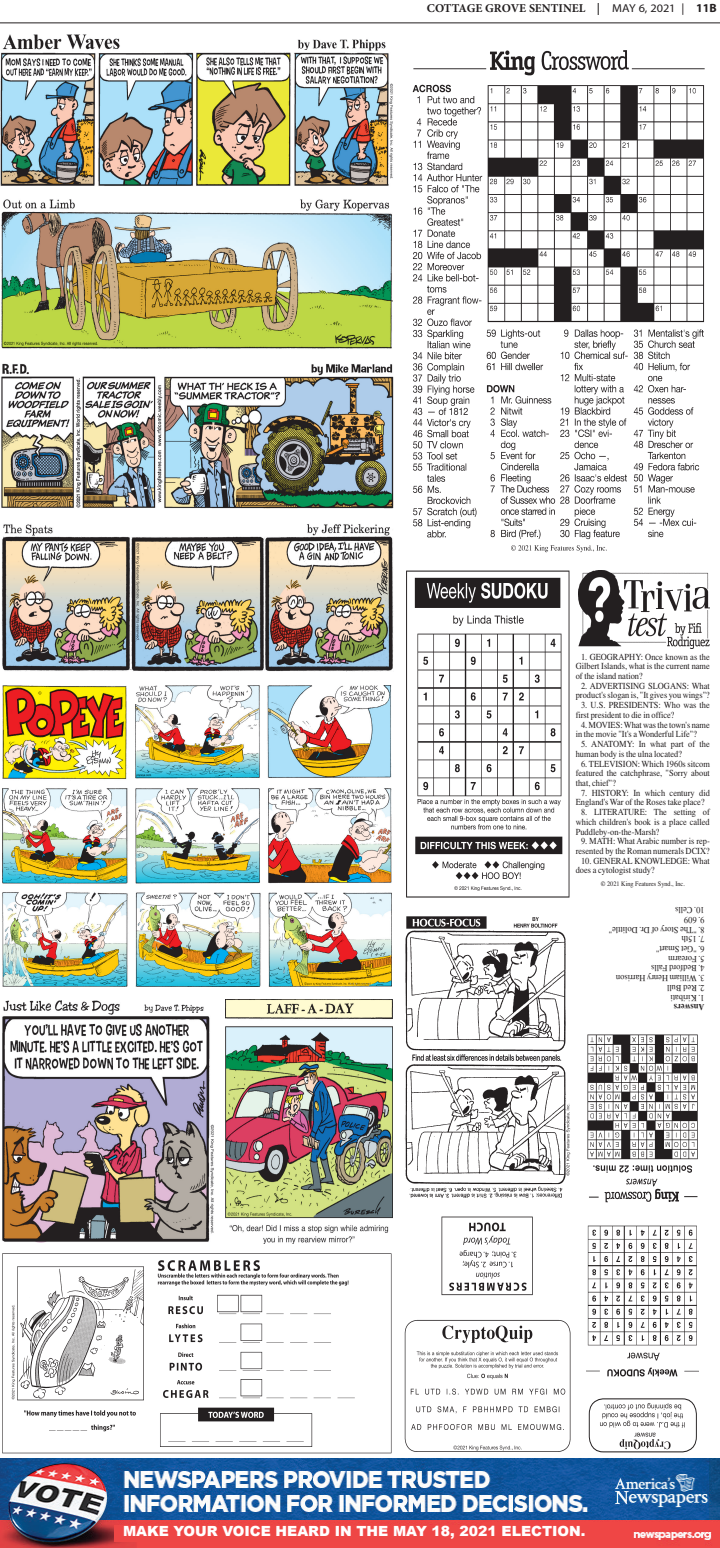
<style>
.page{position:relative;width:720px;height:1548px;background:#fff}
.page>*{position:absolute;margin:0;border:0;box-sizing:border-box;transform-origin:0 0}
.t1{font:900 14px "Arial";color:#fff}
.t2{font:700 12px "Minion Pro";color:#231f20}
.t3{font:9.2px/9.7px "Times";color:#231f20;scale:.91 1}
.t4{font:700 9.2px "Times";color:#231f20;scale:.91 1}
.t5{font:6.8px "Times";color:#231f20;scale:.91 1}
.s1{font-family:"Myriad Pro";font-weight:400;font-size:11.5px}
.s2{font-family:"Myriad Pro"}
</style>
<div class="page">
<hr style="left:0;top:22px;width:720px;height:1px;background:#231f20">
<img style="left:0;top:1458px;width:720px;height:90px">
<div style="left:114px;top:1526px;width:474px;height:16px;background:#ee4645"></div>
<img style="left:1px;top:34px;width:392px;height:152px">
<img style="left:1px;top:199px;width:391px;height:150px">
<img style="left:1px;top:363px;width:392px;height:146px">
<img style="left:1px;top:524px;width:392px;height:147px">
<img style="left:2px;top:685px;width:389px;height:301px">
<img style="left:2px;top:1000px;width:212px;height:243px">
<img style="left:226px;top:999px;width:166px;height:245px">
<img style="left:412px;top:51px;width:293px;height:502px">
<img style="left:406px;top:570px;width:164px;height:328px">
<img style="left:404px;top:916px;width:167px;height:282px">
<img style="left:587px;top:1225px;width:112px;height:152px">
<img style="left:404px;top:1319px;width:167px;height:133px">
<img style="left:578px;top:570px;width:132px;height:78px">
<img style="left:2px;top:1253px;width:390px;height:201px">
<img style="left:441px;top:1216px;width:92px;height:80px">
<img style="left:587px;top:1034px;width:111px;height:169px">
<img style="left:600px;top:1403px;width:85px;height:46px">
<div style="left:589px;top:1399px;width:108px;height:53px;border:1px solid #231f20;border-radius:15px"></div>
<h2 class="t2" style="left:427px;top:3px;width:292px">COTTAGE GROVE SENTINEL | <span class="s1">MAY 6, 2021 |</span> <span class="s2">11B</span></h2>
<p class="t3" style="left:576px;top:653px;width:149px;text-align:justify;text-indent:5px">1. GEOGRAPHY: Once known as the Gilbert Islands, what is the current name of the island nation?</p>
<p class="t3" style="left:576px;top:682px;width:149px;text-align:center">2. ADVERTISING SLOGANS: What product's slogan is, "It gives you wings"?</p>
<p class="t3" style="left:576px;top:701px;width:149px;text-indent:5px">3. U.S. PRESIDENTS: Who was the first president to die in office?</p>
<p class="t3" style="left:576px;top:721px;width:149px;text-indent:5px">4. MOVIES: What was the town's name in the movie "It's a Wonderful Life"?</p>
<p class="t3" style="left:576px;top:740px;width:149px;text-indent:5px">5. ANATOMY: In what part of the human body is the ulna located?</p>
<p class="t3" style="left:576px;top:759px;width:149px;text-align:justify;text-indent:5px">6. TELEVISION: Which 1960s sitcom featured the catchphrase, "Sorry about that, chief"?</p>
<p class="t3" style="left:576px;top:789px;width:149px;text-align:center">7. HISTORY: In which century did<br>England's War of the Roses take place?</p>
<p class="t3" style="left:576px;top:808px;width:149px;text-align:justify;text-indent:5px">8. LITERATURE: The setting of which children's book is a place called Puddleby-on-the-Marsh?</p>
<p class="t3" style="left:576px;top:837px;width:149px;text-align:center">9. MATH: What Arabic number is rep&shy;resented by the Roman numerals DCIX?</p>
<p class="t3" style="left:576px;top:857px;width:149px;text-indent:5px">10. GENERAL KNOWLEDGE: What does a cytologist study?</p>
<p class="t5" style="left:601px;top:881px;width:94px">© 2021 King Features Synd., Inc.</p>
<p class="t3" style="left:705px;top:914px;width:34px;rotate:-180deg">10. Cells</p>
<p class="t3" style="left:705px;top:924px;width:24px;rotate:-180deg">9. 609</p>
<p class="t3" style="left:705px;top:934px;width:107px;rotate:-180deg">8. "The Story of Dr. Dolittle"</p>
<p class="t3" style="left:705px;top:943px;width:27px;rotate:-180deg">7. 15th</p>
<p class="t3" style="left:705px;top:953px;width:55px;rotate:-180deg">6. "Get Smart"</p>
<p class="t3" style="left:705px;top:963px;width:41px;rotate:-180deg">5. Forearm</p>
<p class="t3" style="left:705px;top:972px;width:60px;rotate:-180deg">4. Bedford Falls</p>
<p class="t3" style="left:705px;top:982px;width:99px;rotate:-180deg">3. William Henry Harrison</p>
<p class="t3" style="left:705px;top:992px;width:43px;rotate:-180deg">2. Red Bull</p>
<p class="t3" style="left:705px;top:1002px;width:39px;rotate:-180deg">1. Kiribati</p>
<p class="t4" style="left:705px;top:1013px;width:35px;rotate:-180deg">Answers</p>
<h1 class="t1" style="left:123px;top:1526px;width:464px">MAKE YOUR VOICE HEARD IN THE MAY 18, 2021 ELECTION.</h1>
</div>
